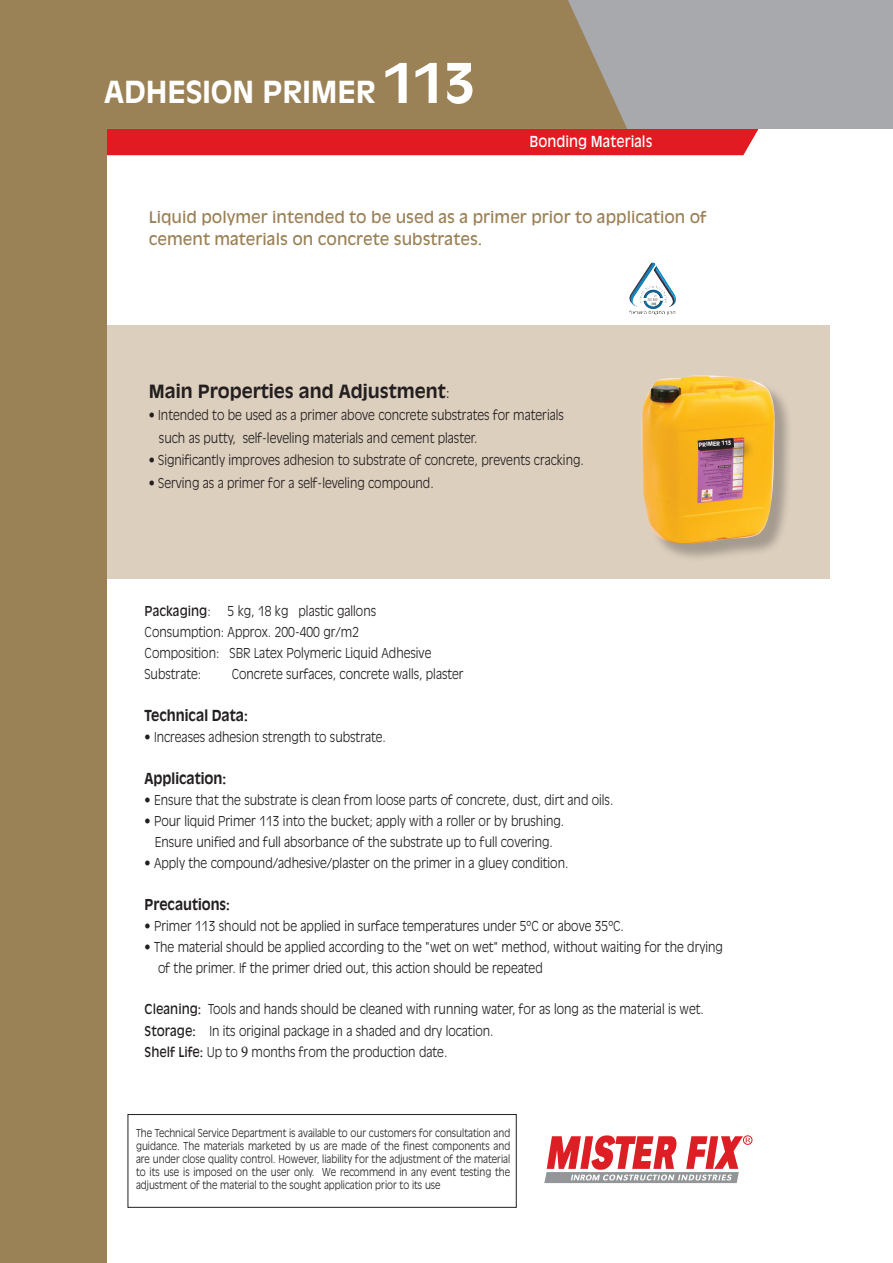
<style>
.page{position:relative;width:893px;height:1263px;background:#fff}
.page>*{position:absolute;margin:0;border:0;box-sizing:border-box;transform-origin:0 0}
.t1{font:700 30px "Antique Olive";color:#fff}
.t2{font:700 18px "Antique Olive";color:#231f20}
.t3{font:15.75px/22.5px "Antique Olive";color:#9b8156}
.t4{font:700 15px "Antique Olive";color:#231f20;scale:.9 1}
.t5{font:15px "Antique Olive";color:#fff;scale:.9 1}
.t6{font:700 14.85px "Antique Olive";color:#231f20;scale:.9 1}
.t7{font:300 13.5px/21px "Antique Olive";color:#231f20;scale:.9 1}
.t8{font:13.5px "Antique Olive";color:#231f20;scale:.9 1}
.t9{font:300 10.8px/12.9px "Antique Olive";color:#231f20;text-align:justify;scale:.9 1}
.t10{font:700 5.85px "Antique Olive";color:#fff}
.s1{font-size:54px}
.s2{font-weight:300;font-size:15px}
.s3{font-weight:300}
.s4{font-weight:400}
.s5{font-family:"Minion Pro";font-weight:400;font-size:16.5px}
</style>
<div class="page">
<div style="left:2px;top:325px;width:827px;height:253px;background:#dccfbe"></div>
<div style="left:106px;top:129px;width:653px;height:26px;background:#e21a21"></div>
<div style="left:0;top:0;width:893px;height:129px;background:#a8a9ad"></div>
<div style="left:106px;top:0;width:521px;height:129px;background:#9b8156"></div>
<div style="left:0;top:0;width:106px;height:1263px;background:#9b8156"></div>
<img style="left:629px;top:263px;width:23px;height:44px">
<div style="left:644px;top:378px;width:149px;height:184px;background:#231f20;opacity:.3"></div>
<img style="left:641px;top:376px;width:135px;height:174px">
<div style="left:743px;top:1135px;width:9px;height:9px;border:1px solid #db1f25;border-radius:50%"></div>
<svg style="left:544px;top:1135px;width:207px;height:48px"></svg>
<div style="left:128px;top:1114px;width:389px;height:94px;border:1px solid #231f20"></div>
<div style="left:703px;top:437px;width:52px;height:27px;background:#231f20;opacity:.4"></div>
<svg style="left:697px;top:438px;width:37px;height:12px"></svg>
<h1 class="t1" style="left:104px;top:74px;width:372px">ADHESION PRIMER <span class="s1">113</span></h1>
<p class="t5" style="left:529px;top:132px;width:138px">Bonding Materials</p>
<p class="t3" style="left:149px;top:205px;width:559px">Liquid polymer intended to be used as a primer prior to application of cement materials on concrete substrates.</p>
<h2 class="t2" style="left:149px;top:380px;width:303px">Main Properties and Adjustment<span class="s2">:</span></h2>
<p class="t7" style="left:159px;top:404px;width:451px;line-height:22.5px;text-indent:-10px">• Intended to be used as a primer above concrete substrates for materials such as putty, self-leveling materials and cement plaster.</p>
<p class="t7" style="left:149px;top:449px;width:485px">• Significantly improves adhesion to substrate of concrete, prevents cracking.</p>
<p class="t7" style="left:149px;top:472px;width:318px">• Serving as a primer for a self-leveling compound.</p>
<p class="t10" style="left:698px;top:441px;width:34px;rotate:-4deg">PRIMER 113</p>
<p class="t7" style="left:145px;top:600px;width:320px;text-indent:83px">5 kg, 18 kg plastic gallons<br>Consumption: Approx. 200-400 gr/m2<br>Composition: SBR Latex Polymeric Liquid Adhesive<br>Substrate:</p>
<p class="t8" style="left:145px;top:603px;width:75px">Packaging<span class="s3">:</span></p>
<p class="t7" style="left:232px;top:663px;width:259px">Concrete surfaces, concrete walls, plaster</p>
<p class="t4" style="left:145px;top:706px;width:116px">Technical Data:</p>
<p class="t7" style="left:145px;top:726px;width:270px">• Increases adhesion strength to substrate.</p>
<p class="t4" style="left:145px;top:769px;width:92px">Application:</p>
<p class="t7" style="left:145px;top:789px;width:522px">• Ensure that the substrate is clean from loose parts of concrete, dust, dirt and oils.</p>
<p class="t7" style="left:145px;top:810px;width:468px;text-align:center">• Pour liquid Primer 113 into the bucket; apply with a roller or by brushing.<br>Ensure unified and full absorbance of the substrate up to full covering.</p>
<p class="t7" style="left:145px;top:852px;width:472px">• Apply the compound/adhesive/plaster on the primer in a gluey condition.</p>
<p class="t6" style="left:145px;top:896px;width:96px">Precautions:</p>
<p class="t7" style="left:145px;top:915px;width:534px">• Primer 113 should not be applied in surface temperatures under 5ºC or above 35ºC.</p>
<p class="t7" style="left:158px;top:936px;width:629px;text-indent:-14px">• The material should be applied according to the "wet on wet" method, without waiting for the drying of the primer. If the primer dried out, this action should be repeated</p>
<p class="t7" style="left:145px;top:997px;width:623px;line-height:21.8px"><span class="s4">Cleaning:</span> Tools and hands should be cleaned with running water, for as long as the material is wet.<br><span class="s4">Storage:</span> In its original package in a shaded and dry location.<br><span class="s4">Shelf Life:</span> Up to <span class="s5">9</span> months from the production date.</p>
<p class="t9" style="left:136px;top:1126px;width:417px">The Technical Service Department is available to our customers for consultation and guidance. The materials marketed by us are made of the finest components and are under close quality control. However, liability for the adjustment of the material to its use is imposed on the user only. We recommend in any event testing the adjustment of the material to the sought application prior to its use</p>
</div>
